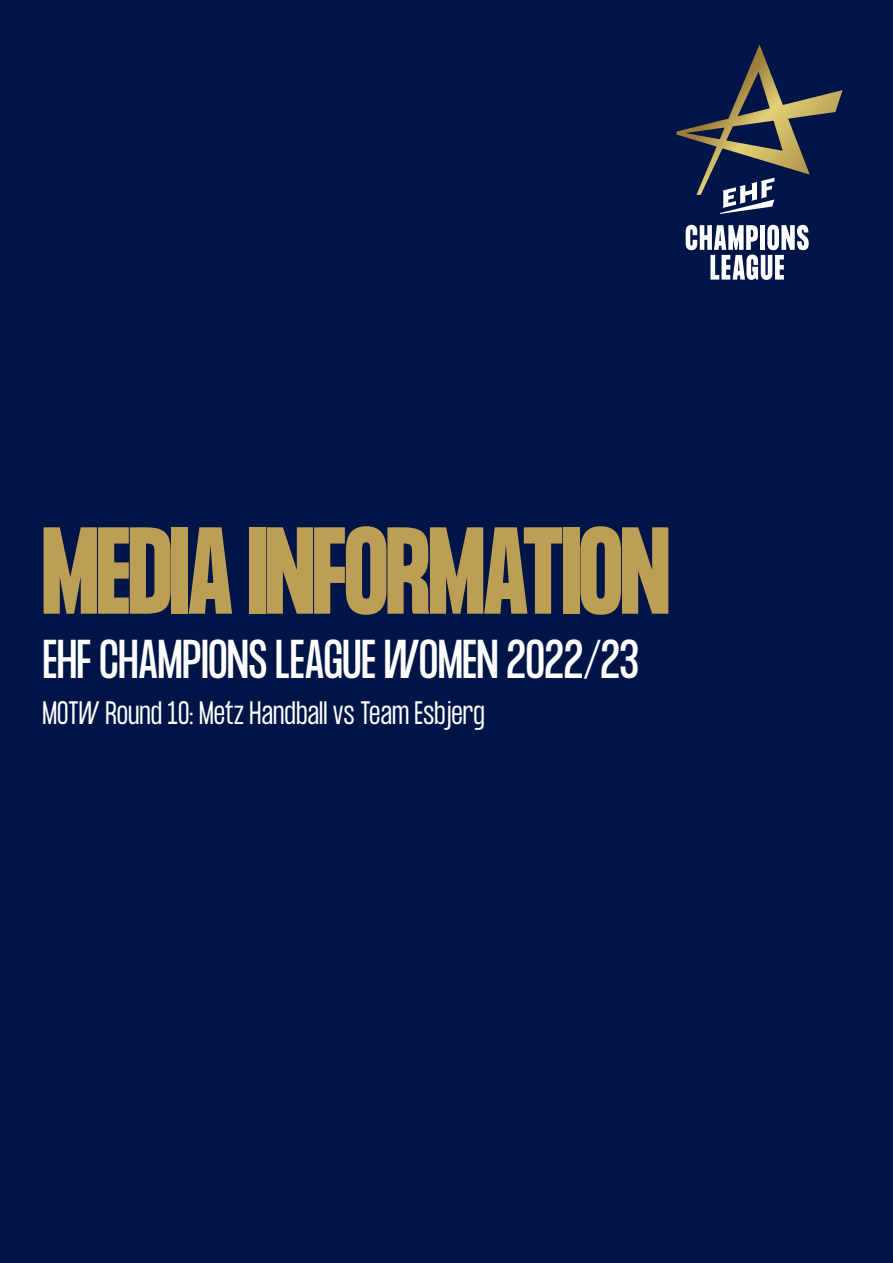
<style>
.page{position:relative;width:893px;height:1263px;background:#001547}
.page>*{position:absolute;margin:0;border:0;box-sizing:border-box;transform-origin:0 0}
.t1{font:700 108px "Formula Condensed";letter-spacing:-.01em;color:#bc9e54}
.t2{font:48px "Formula Condensed";letter-spacing:-.005em;color:#fff}
.Body{font:300 28.5px "Formula Condensed";color:#fff}
</style>
<div class="page">
<svg style="left:686px;top:225px;width:123px;height:55px"></svg>
<svg style="left:676px;top:44px;width:167px;height:170px"></svg>
<p class="t1" style="left:43px;top:507px;width:628px">MEDIA INFORMATION</p>
<p class="t2" style="left:43px;top:630px;width:598px">EHF CHAMPIONS LEAGUE WOMEN 2022/23</p>
<p class="Body" style="left:43px;top:696px;width:444px">MOTW Round 10: Metz Handball vs Team Esbjerg</p>
</div>
